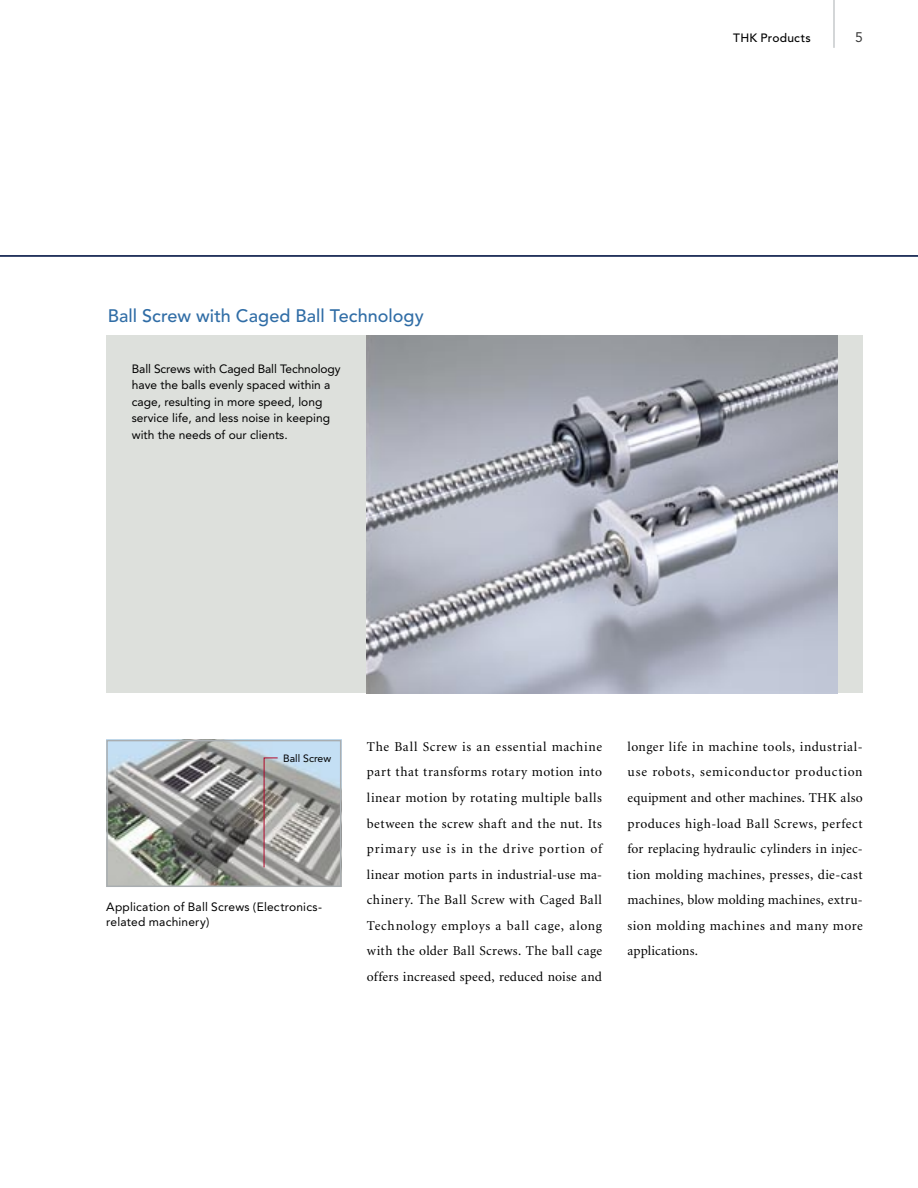
<style>
.page{position:relative;width:918px;height:1188px;background:#fff}
.page>*{position:absolute;margin:0;border:0;box-sizing:border-box;transform-origin:0 0}
.t1{font:500 18px "Avenir";color:#306da6}
.t2{font:13.8px "Avenir";color:#393939}
.t3{font:13.5px/25.5px "Minion";letter-spacing:.025em;color:#000;text-align:justify}
.t4{font:12px/16.5px "Avenir";color:#000}
.t5{font:500 12px "Avenir";letter-spacing:.02em;color:#000}
.t6{font:10.5px "Avenir";color:#000}
</style>
<div class="page">
<img style="left:109px;top:743px;width:229px;height:141px">
<svg style="left:263px;top:757px;width:15px;height:111px;background:#a89a98"></svg>
<div style="left:106px;top:336px;width:757px;height:357px;background:#dde0dc"></div>
<img style="left:367px;top:336px;width:470px;height:357px">
<div style="left:106px;top:740px;width:235px;height:147px;border:2px solid #a9aeb1"></div>
<hr style="left:834px;top:0;width:1px;height:48px;background:#a9aeb1">
<hr style="left:0;top:255px;width:918px;height:2px;background:#21315a">
<h1 class="t1" style="left:108px;top:305px;width:317px">Ball Screw with Caged Ball Technology</h1>
<p class="t4" style="left:132px;top:360px;width:210px">Ball Screws with Caged Ball Technology have the balls evenly spaced within a cage, resulting in more speed, long service life, and less noise in keeping with the needs of our clients.</p>
<p class="t5" style="left:733px;top:31px;width:79px">THK Products</p>
<p class="t2" style="left:855px;top:30px;width:9px">5</p>
<p class="t6" style="left:283px;top:752px;width:50px">Ball Screw</p>
<p class="t4" style="left:106px;top:899px;width:217px;line-height:15px">Application of Ball Screws (Electronics&shy;related machinery)</p>
<p class="t3" style="left:367px;top:734px;width:237px">The Ball Screw is an essential machine part that transforms rotary motion into linear motion by rotating multiple balls between the screw shaft and the nut. Its primary use is in the drive portion of linear motion parts in industrial-use ma&shy;chinery. The Ball Screw with Caged Ball Technology employs a ball cage, along with the older Ball Screws. The ball cage offers increased speed, reduced noise and</p>
<p class="t3" style="left:628px;top:734px;width:237px">longer life in machine tools, industrial&shy;use robots, semiconductor production equipment and other machines. THK also produces high-load Ball Screws, perfect for replacing hydraulic cylinders in injec&shy;tion molding machines, presses, die-cast machines, blow molding machines, extru&shy;sion molding machines and many more applications.</p>
</div>
